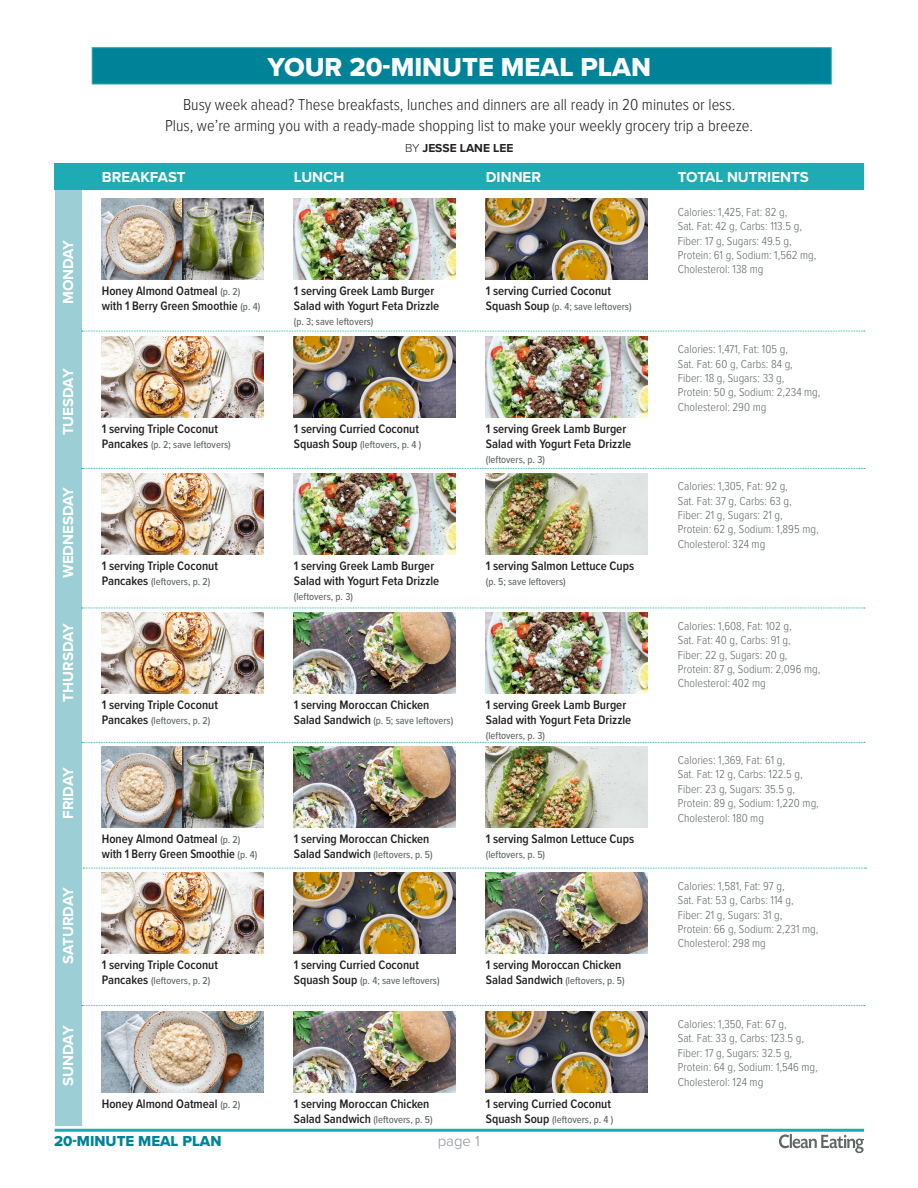
<style>
.page{position:relative;width:918px;height:1188px;background:#fff}
.page>*{position:absolute;margin:0;border:0;box-sizing:border-box;transform-origin:0 0}
.t1{font:27px "Proxima Nova Extrabld";color:#fff}
.t2{font:300 16.5px/21px "Proxima Nova Cond";color:#231f20;text-align:center}
.t3{font:700 15px "Proxima Nova";color:#fff}
.t4{font:15px "Proxima Nova Extrabld";color:#008398}
.t5{font:300 15px "Proxima Nova";color:#8a8f9d}
.t6{font:600 12.75px/15px "Proxima Nova Cond";color:#231f20}
.t7{font:300 12px/14.4px "Proxima Nova Cond";color:#606865}
.t8{font:700 12px "Proxima Nova";color:#231f20}
.t9{font:500 10.5px "Proxima Nova Cond";color:#606865}
.s1{font-weight:300}
.s2{font-weight:500;font-size:10.5px;color:#606865}
.s3{font-weight:600;font-size:12.75px;color:#231f20}
</style>
<div class="page">
<div style="left:92px;top:47px;width:740px;height:37px;background:#008398;border:1px solid #1eabb4"></div>
<div style="left:55px;top:177px;width:27px;height:949px;background:#9cced5"></div>
<div style="left:55px;top:163px;width:809px;height:27px;background:#1eabb4"></div>
<img style="left:102px;top:199px;width:80px;height:81px">
<img style="left:183px;top:199px;width:81px;height:81px">
<img style="left:102px;top:336px;width:162px;height:81px">
<svg style="left:82px;top:331px;width:783px;height:1px"></svg>
<svg style="left:82px;top:468px;width:783px;height:1px"></svg>
<svg style="left:82px;top:608px;width:783px;height:1px"></svg>
<svg style="left:82px;top:742px;width:783px;height:1px"></svg>
<svg style="left:83px;top:868px;width:783px;height:1px"></svg>
<hr style="left:55px;top:1129px;width:809px;height:3px;background:#1eabb4">
<svg style="left:82px;top:1005px;width:783px;height:1px"></svg>
<img style="left:294px;top:336px;width:162px;height:81px">
<img style="left:486px;top:473px;width:162px;height:81px">
<img style="left:294px;top:613px;width:162px;height:81px">
<img style="left:486px;top:336px;width:162px;height:81px">
<svg style="left:779px;top:1134px;width:85px;height:19px"></svg>
<img style="left:486px;top:613px;width:162px;height:81px">
<img style="left:294px;top:473px;width:162px;height:81px">
<img style="left:294px;top:199px;width:162px;height:81px">
<img style="left:102px;top:473px;width:162px;height:81px">
<img style="left:102px;top:613px;width:162px;height:81px">
<img style="left:102px;top:873px;width:162px;height:81px">
<img style="left:486px;top:199px;width:162px;height:81px">
<img style="left:294px;top:873px;width:162px;height:81px">
<img style="left:486px;top:1011px;width:162px;height:81px">
<img style="left:486px;top:747px;width:162px;height:81px">
<img style="left:486px;top:873px;width:162px;height:81px">
<img style="left:294px;top:747px;width:162px;height:81px">
<img style="left:294px;top:1011px;width:162px;height:81px">
<img style="left:102px;top:1011px;width:162px;height:81px">
<hr style="left:182px;top:199px;width:1px;height:81px;background:#231f20">
<img style="left:102px;top:747px;width:80px;height:81px">
<img style="left:183px;top:747px;width:81px;height:81px">
<hr style="left:182px;top:747px;width:1px;height:81px;background:#231f20">
<p class="t1" style="left:267px;top:46px;width:385px">YOUR 20-MINUTE MEAL PLAN</p>
<p class="t2" style="left:165px;top:93px;width:589px">Busy week ahead? These breakfasts, lunches and dinners are all ready in 20 minutes or less.<br>Plus, we’re arming you with a ready-made shopping list to make your weekly grocery trip a breeze.</p>
<p class="t8" style="left:405px;top:139px;width:110px"><span class="s1">BY</span> JESSE LANE LEE</p>
<p class="t3" style="left:57px;top:304px;width:66px;rotate:-90deg">MONDAY</p>
<p class="t3" style="left:57px;top:435px;width:68px;rotate:-90deg">TUESDAY</p>
<p class="t3" style="left:57px;top:578px;width:93px;rotate:-90deg">WEDNESDAY</p>
<p class="t3" style="left:57px;top:702px;width:80px;rotate:-90deg">THURSDAY</p>
<p class="t3" style="left:57px;top:819px;width:53px;rotate:-90deg">FRIDAY</p>
<p class="t3" style="left:57px;top:964px;width:78px;rotate:-90deg">SATURDAY</p>
<p class="t3" style="left:57px;top:1086px;width:62px;rotate:-90deg">SUNDAY</p>
<p class="t3" style="left:102px;top:166px;width:85px">BREAKFAST</p>
<p class="t3" style="left:294px;top:166px;width:52px">LUNCH</p>
<p class="t3" style="left:486px;top:166px;width:57px">DINNER</p>
<p class="t3" style="left:678px;top:166px;width:132px">TOTAL NUTRIENTS</p>
<p class="t6" style="left:102px;top:283px;width:160px">Honey Almond Oatmeal <span class="s2">(p. 2) </span>with 1 Berry Green Smoothie <span class="s2">(p. 4)</span></p>
<p class="t6" style="left:294px;top:283px;width:147px">1 serving Greek Lamb Burger<br>Salad with Yogurt Feta Drizzle</p>
<p class="t9" style="left:294px;top:314px;width:81px">(p. 3; save leftovers)</p>
<p class="t6" style="left:486px;top:283px;width:127px">1 serving Curried Coconut</p>
<p class="t9" style="left:486px;top:299px;width:147px"><span class="s3">Squash Soup</span> (p. 4; save leftovers)</p>
<p class="t6" style="left:102px;top:421px;width:118px">1 serving Triple Coconut</p>
<p class="t9" style="left:102px;top:437px;width:130px"><span class="s3">Pancakes</span> (p. 2; save leftovers)</p>
<p class="t6" style="left:294px;top:421px;width:127px">1 serving Curried Coconut</p>
<p class="t9" style="left:294px;top:437px;width:129px"><span class="s3">Squash Soup</span> (leftovers, p. 4 )</p>
<p class="t6" style="left:486px;top:421px;width:147px">1 serving Greek Lamb Burger<br>Salad with Yogurt Feta Drizzle</p>
<p class="t9" style="left:486px;top:452px;width:61px">(leftovers, p. 3)</p>
<p class="t6" style="left:102px;top:558px;width:118px">1 serving Triple Coconut</p>
<p class="t9" style="left:102px;top:573px;width:110px"><span class="s3">Pancakes</span> (leftovers, p. 2)</p>
<p class="t6" style="left:294px;top:558px;width:147px">1 serving Greek Lamb Burger<br>Salad with Yogurt Feta Drizzle</p>
<p class="t9" style="left:294px;top:588px;width:61px">(leftovers, p. 3)</p>
<p class="t6" style="left:486px;top:558px;width:150px">1 serving Salmon Lettuce Cups</p>
<p class="t9" style="left:486px;top:573px;width:81px">(p. 5; save leftovers)</p>
<p class="t6" style="left:102px;top:697px;width:118px">1 serving Triple Coconut</p>
<p class="t9" style="left:102px;top:713px;width:110px"><span class="s3">Pancakes</span> (leftovers, p. 2)</p>
<p class="t6" style="left:294px;top:697px;width:137px">1 serving Moroccan Chicken</p>
<p class="t9" style="left:294px;top:713px;width:161px"><span class="s3">Salad Sandwich</span> (p. 5; save leftovers)</p>
<p class="t6" style="left:486px;top:697px;width:147px">1 serving Greek Lamb Burger<br>Salad with Yogurt Feta Drizzle</p>
<p class="t9" style="left:486px;top:728px;width:61px">(leftovers, p. 3)</p>
<p class="t6" style="left:102px;top:831px;width:157px">Honey Almond Oatmeal <span class="s2">(p. 2) </span>with 1 Berry Green Smoothie <span class="s2">(p. 4)</span></p>
<p class="t6" style="left:294px;top:831px;width:137px">1 serving Moroccan Chicken</p>
<p class="t9" style="left:294px;top:847px;width:140px"><span class="s3">Salad Sandwich</span> (leftovers, p. 5)</p>
<p class="t6" style="left:486px;top:831px;width:150px">1 serving Salmon Lettuce Cups</p>
<p class="t9" style="left:486px;top:847px;width:61px">(leftovers, p. 5)</p>
<p class="t6" style="left:102px;top:957px;width:118px">1 serving Triple Coconut</p>
<p class="t9" style="left:102px;top:973px;width:110px"><span class="s3">Pancakes</span> (leftovers, p. 2)</p>
<p class="t6" style="left:294px;top:957px;width:127px">1 serving Curried Coconut</p>
<p class="t9" style="left:294px;top:973px;width:147px"><span class="s3">Squash Soup</span> (p. 4; save leftovers)</p>
<p class="t6" style="left:486px;top:957px;width:137px">1 serving Moroccan Chicken</p>
<p class="t9" style="left:486px;top:973px;width:140px"><span class="s3">Salad Sandwich</span> (leftovers, p. 5)</p>
<p class="t7" style="left:678px;top:204px;width:140px">Calories: 1,425, Fat: 82 g,<br>Sat. Fat: 42 g, Carbs: 113.5 g,<br>Fiber: 17 g, Sugars: 49.5 g,<br>Protein: 61 g, Sodium: 1,562 mg,<br>Cholesterol: 138 mg</p>
<p class="t7" style="left:678px;top:341px;width:144px">Calories: 1,471, Fat: 105 g,<br>Sat. Fat: 60 g, Carbs: 84 g,<br>Fiber: 18 g, Sugars: 33 g,<br>Protein: 50 g, Sodium: 2,234 mg,<br>Cholesterol: 290 mg</p>
<p class="t7" style="left:678px;top:478px;width:142px">Calories: 1,305, Fat: 92 g,<br>Sat. Fat: 37 g, Carbs: 63 g,<br>Fiber: 21 g, Sugars: 21 g,<br>Protein: 62 g, Sodium: 1,895 mg,<br>Cholesterol: 324 mg</p>
<p class="t7" style="left:678px;top:618px;width:144px">Calories: 1,608, Fat: 102 g,<br>Sat. Fat: 40 g, Carbs: 91 g,<br>Fiber: 22 g, Sugars: 20 g,<br>Protein: 87 g, Sodium: 2,096 mg,<br>Cholesterol: 402 mg</p>
<p class="t7" style="left:678px;top:752px;width:143px">Calories: 1,369, Fat: 61 g,<br>Sat. Fat: 12 g, Carbs: 122.5 g,<br>Fiber: 23 g, Sugars: 35.5 g,<br>Protein: 89 g, Sodium: 1,220 mg,<br>Cholesterol: 180 mg</p>
<p class="t7" style="left:678px;top:878px;width:142px">Calories: 1,581, Fat: 97 g,<br>Sat. Fat: 53 g, Carbs: 114 g,<br>Fiber: 21 g, Sugars: 31 g,<br>Protein: 66 g, Sodium: 2,231 mg,<br>Cholesterol: 298 mg</p>
<p class="t7" style="left:678px;top:1016px;width:141px">Calories: 1,350, Fat: 67 g,<br>Sat. Fat: 33 g, Carbs: 123.5 g,<br>Fiber: 17 g, Sugars: 32.5 g,<br>Protein: 64 g, Sodium: 1,546 mg,<br>Cholesterol: 124 mg</p>
<p class="t6" style="left:102px;top:1095px;width:140px">Honey Almond Oatmeal <span class="s2">(p. 2)</span></p>
<p class="t6" style="left:486px;top:1095px;width:127px">1 serving Curried Coconut</p>
<p class="t9" style="left:486px;top:1111px;width:129px"><span class="s3">Squash Soup</span> (leftovers, p. 4 )</p>
<p class="t4" style="left:54px;top:1130px;width:169px">20-MINUTE MEAL PLAN</p>
<p class="t5" style="left:438px;top:1130px;width:43px">page 1</p>
<p class="t6" style="left:294px;top:1095px;width:137px">1 serving Moroccan Chicken</p>
<p class="t9" style="left:294px;top:1111px;width:140px"><span class="s3">Salad Sandwich</span> (leftovers, p. 5)</p>
</div>
